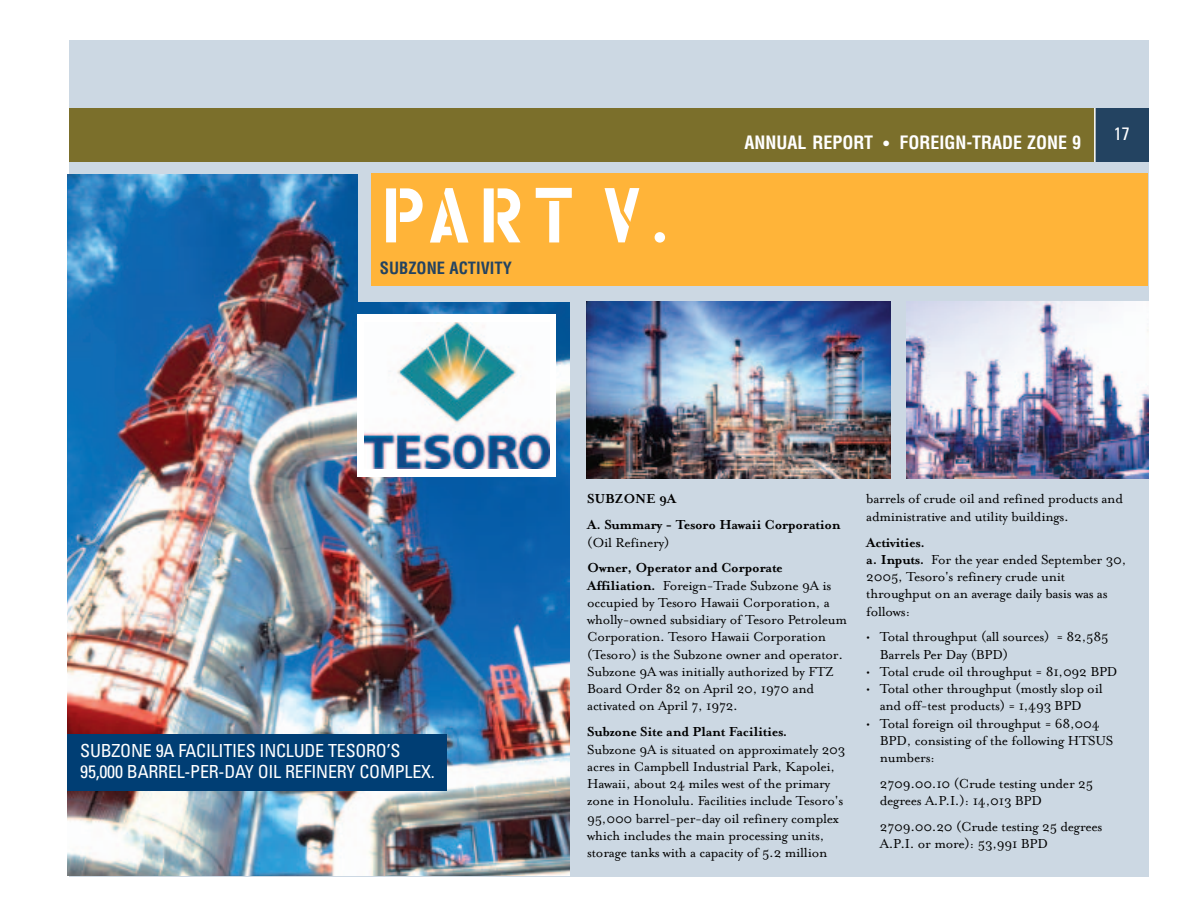
<style>
.page{position:relative;width:1188px;height:918px;background:#fff}
.page>*{position:absolute;margin:0;border:0;box-sizing:border-box;transform-origin:0 0}
.t1{font:75px "Housebroken Clean";color:#fff}
.t2{font:condensed 18px/20.2px "Univers";letter-spacing:-.015em;color:#fff}
.t3{font:700 condensed 18px "Helvetica";color:#fff}
.t4{font:700 condensed 16.5px "Helvetica";color:#234361}
.t5{font:15px/17.2px "Mrs Eaves Roman";letter-spacing:-.02em;color:#000}
.t6{font:700 15px/26px "Mrs Eaves";letter-spacing:-.02em;color:#000}
.s1{font-size:15px}
.s2{font-family:"Mrs Eaves";font-weight:700}
</style>
<div class="page">
<div style="left:69px;top:40px;width:1080px;height:838px;background:#ccd8e3"></div>
<div style="left:69px;top:108px;width:1080px;height:54px;background:#7b6f2b"></div>
<div style="left:1095px;top:108px;width:54px;height:54px;background:#234361"></div>
<hr style="left:1094px;top:108px;width:2px;height:54px;background:#fff">
<img style="left:68px;top:174px;width:502px;height:702px">
<div style="left:358px;top:165px;width:212px;height:137px;background:#ccd8e3"></div>
<img style="left:586px;top:302px;width:305px;height:176px">
<div style="left:371px;top:173px;width:777px;height:113px;background:#ffb439"></div>
<img style="left:906px;top:302px;width:243px;height:176px">
<div style="left:358px;top:314px;width:198px;height:163px;background:#fff"></div>
<img style="left:365px;top:323px;width:184px;height:145px">
<div style="left:68px;top:734px;width:379px;height:57px;background:#003e74"></div>
<h1 class="t1" style="left:381px;top:173px;width:291px">PART V.</h1>
<p class="t4" style="left:380px;top:262px;width:133px">SUBZONE ACTIVITY</p>
<p class="t3" style="left:745px;top:135px;width:338px">ANNUAL REPORT <span class="s1">•</span> FOREIGN-TRADE ZONE 9</p>
<p class="t2" style="left:1114px;top:125px;width:17px">17</p>
<p class="t2" style="left:80px;top:742px;width:356px">SUBZONE 9A FACILITIES INCLUDE TESORO’S<br>95,000 BARREL-PER-DAY OIL REFINERY COMPLEX.</p>
<p class="t6" style="left:587px;top:485px;width:255px">SUBZONE 9A<br>A. Summary - Tesoro Hawaii Corporation</p>
<p class="t5" style="left:587px;top:533px;width:84px">(Oil Refinery)</p>
<p class="t6" style="left:587px;top:554px;width:197px">Owner, Operator and Corporate</p>
<p class="t5" style="left:587px;top:576px;width:261px"><span class="s2">Affiliation.</span> Foreign-Trade Subzone 9A is occupied by Tesoro Hawaii Corporation, a wholly-owned subsidiary of Tesoro Petroleum Corporation. Tesoro Hawaii Corporation (Tesoro) is the Subzone owner and operator.<br>Subzone 9A was initially authorized by FTZ Board Order 82 on April 20, 1970 and activated on April 7, 1972.</p>
<p class="t6" style="left:587px;top:718px;width:202px">Subzone Site and Plant Facilities.</p>
<p class="t5" style="left:587px;top:740px;width:260px">Subzone 9A is situated on approximately 203 acres in Campbell Industrial Park, Kapolei, Hawaii, about 24 miles west of the primary zone in Honolulu. Facilities include Tesoro's 95,000 barrel-per-day oil refinery complex which includes the main processing units, storage tanks with a capacity of 5.2 million</p>
<p class="t5" style="left:866px;top:490px;width:258px">barrels of crude oil and refined products and administrative and utility buildings.</p>
<p class="t6" style="left:866px;top:528px;width:60px">Activities.</p>
<p class="t5" style="left:866px;top:550px;width:262px"><span class="s2">a. Inputs.</span> For the year ended September 30,<br>2005, Tesoro's refinery crude unit throughput on an average daily basis was as follows:</p>
<p class="t5" style="left:880px;top:628px;width:230px;text-indent:-14px">• Total throughput (all sources) = 82,585<br>Barrels Per Day (BPD)</p>
<p class="t5" style="left:866px;top:662px;width:253px">• Total crude oil throughput = 81,092 BPD</p>
<p class="t5" style="left:866px;top:679px;width:238px;text-align:center">• Total other throughput (mostly slop oil and off-test products) = 1,493 BPD</p>
<p class="t5" style="left:880px;top:714px;width:235px;text-indent:-14px">• Total foreign oil throughput = 68,004<br>BPD, consisting of the following HTSUS numbers:</p>
<p class="t5" style="left:880px;top:774px;width:215px">2709.00.10 (Crude testing under 25 degrees A.P.I.): 14,013 BPD</p>
<p class="t5" style="left:880px;top:817px;width:224px">2709.00.20 (Crude testing 25 degrees<br>A.P.I. or more): 53,991 BPD</p>
</div>
